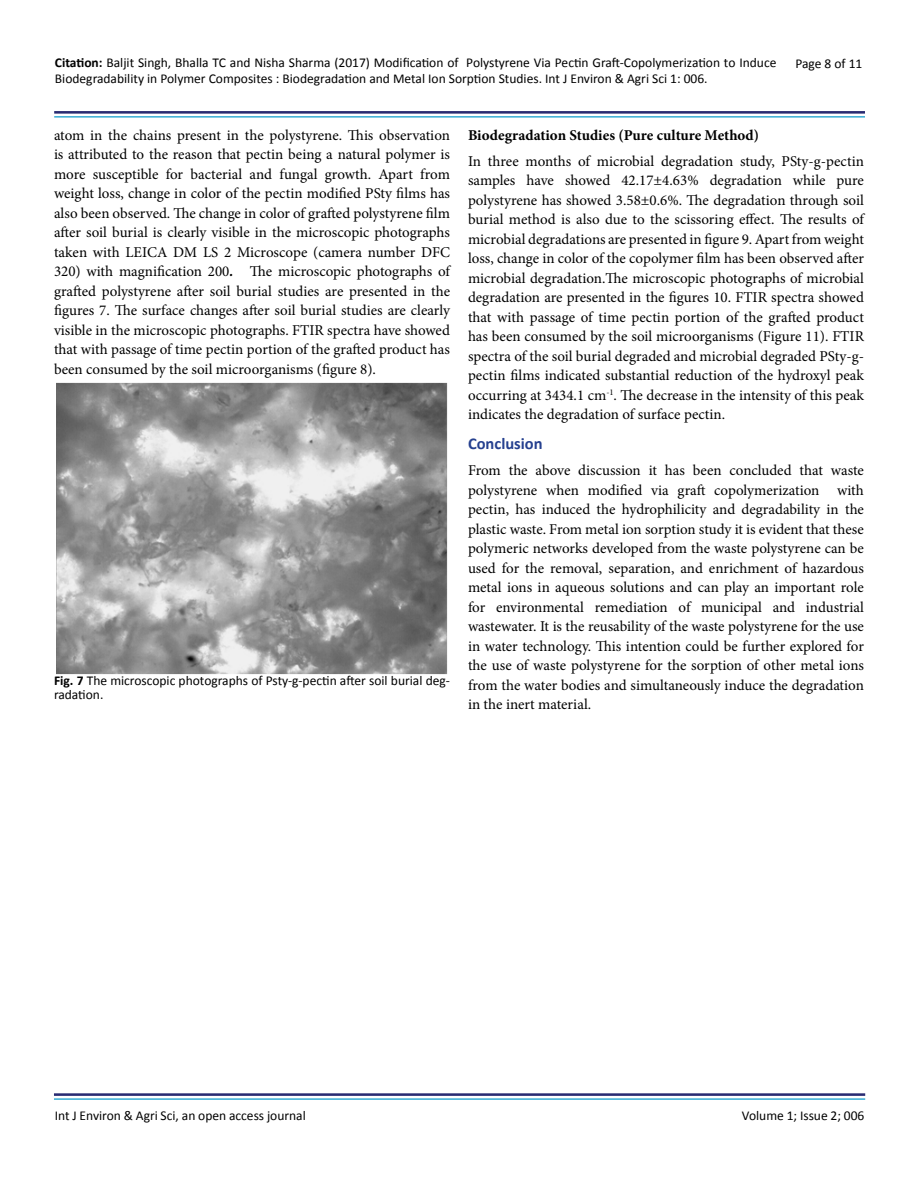
<style>
.page{position:relative;width:918px;height:1188px;background:#fff}
.page>*{position:absolute;margin:0;border:0;box-sizing:border-box;transform-origin:0 0}
.t1{font:700 16.5px "Calibri";color:#25408f}
.t2{font:15px/19.5px "Minion Pro";color:#000;text-align:justify}
.t3{font:700 15px "Minion Pro";color:#000}
.t4{font:13.5px/16.5px "Calibri";color:#000}
.s1{font-weight:700}
.s2{font-weight:700;font-style:italic}
</style>
<div class="page">
<hr style="left:54px;top:111px;width:811px;height:3px;background:#292b72">
<hr style="left:54px;top:116px;width:811px;height:2px;background:#37acd4">
<hr style="left:54px;top:1093px;width:811px;height:3px;background:#292b72">
<hr style="left:54px;top:1098px;width:811px;height:2px;background:#37acd4">
<img style="left:57px;top:383px;width:390px;height:291px">
<p class="t4" style="left:55px;top:54px;width:723px"><span class="s1">Citation:</span> Baljit Singh, Bhalla TC and Nisha Sharma (2017) Modification of Polystyrene Via Pectin Graft-Copolymerization to Induce<br>Biodegradability in Polymer Composites : Biodegradation and Metal Ion Sorption Studies. Int J Environ &amp; Agri Sci 1: 006.</p>
<p class="t4" style="left:795px;top:55px;width:69px">Page 8 of 11</p>
<p class="t2" style="left:54px;top:125px;width:398px">atom in the chains present in the polystyrene. This observation is attributed to the reason that pectin being a natural polymer is more susceptible for bacterial and fungal growth. Apart from weight loss, change in color of the pectin modified PSty films has also been observed. The change in color of grafted polystyrene film after soil burial is clearly visible in the microscopic photographs taken with LEICA DM LS 2 Microscope (camera number DFC 320) with magnification 200<span class="s2">.</span> The microscopic photographs of grafted polystyrene after soil burial studies are presented in the figures 7. The surface changes after soil burial studies are clearly visible in the microscopic photographs. FTIR spectra have showed that with passage of time pectin portion of the grafted product has been consumed by the soil microorganisms (figure 8).</p>
<p class="t4" style="left:54px;top:674px;width:398px;line-height:13.5px"><span class="s1">Fig. 7</span> The microscopic photographs of Psty-g-pectin after soil burial deg&shy;radation.</p>
<p class="t3" style="left:468px;top:124px;width:293px">Biodegradation Studies (Pure culture Method)</p>
<p class="t2" style="left:468px;top:151px;width:398px">In three months of microbial degradation study, PSty-g-pectin samples have showed 42.17±4.63% degradation while pure polystyrene has showed 3.58±0.6%. The degradation through soil burial method is also due to the scissoring effect. The results of microbial degradations are presented in figure 9. Apart from weight loss, change in color of the copolymer film has been observed after microbial degradation.The microscopic photographs of microbial degradation are presented in the figures 10. FTIR spectra showed that with passage of time pectin portion of the grafted product has been consumed by the soil microorganisms (Figure 11). FTIR spectra of the soil burial degraded and microbial degraded PSty-g&shy;pectin films indicated substantial reduction of the hydroxyl peak occurring at 3434.1 cm<sup>-1</sup>. The decrease in the intensity of this peak indicates the degradation of surface pectin.</p>
<p class="t1" style="left:468px;top:433px;width:76px">Conclusion</p>
<p class="t2" style="left:468px;top:461px;width:398px">From the above discussion it has been concluded that waste polystyrene when modified via graft copolymerization with pectin, has induced the hydrophilicity and degradability in the plastic waste. From metal ion sorption study it is evident that these polymeric networks developed from the waste polystyrene can be used for the removal, separation, and enrichment of hazardous metal ions in aqueous solutions and can play an important role for environmental remediation of municipal and industrial wastewater. It is the reusability of the waste polystyrene for the use in water technology. This intention could be further explored for the use of waste polystyrene for the sorption of other metal ions from the water bodies and simultaneously induce the degradation in the inert material.</p>
<p class="t4" style="left:55px;top:1108px;width:253px">Int J Environ &amp; Agri Sci, an open access journal</p>
<p class="t4" style="left:742px;top:1108px;width:124px">Volume 1; Issue 2; 006</p>
</div>
